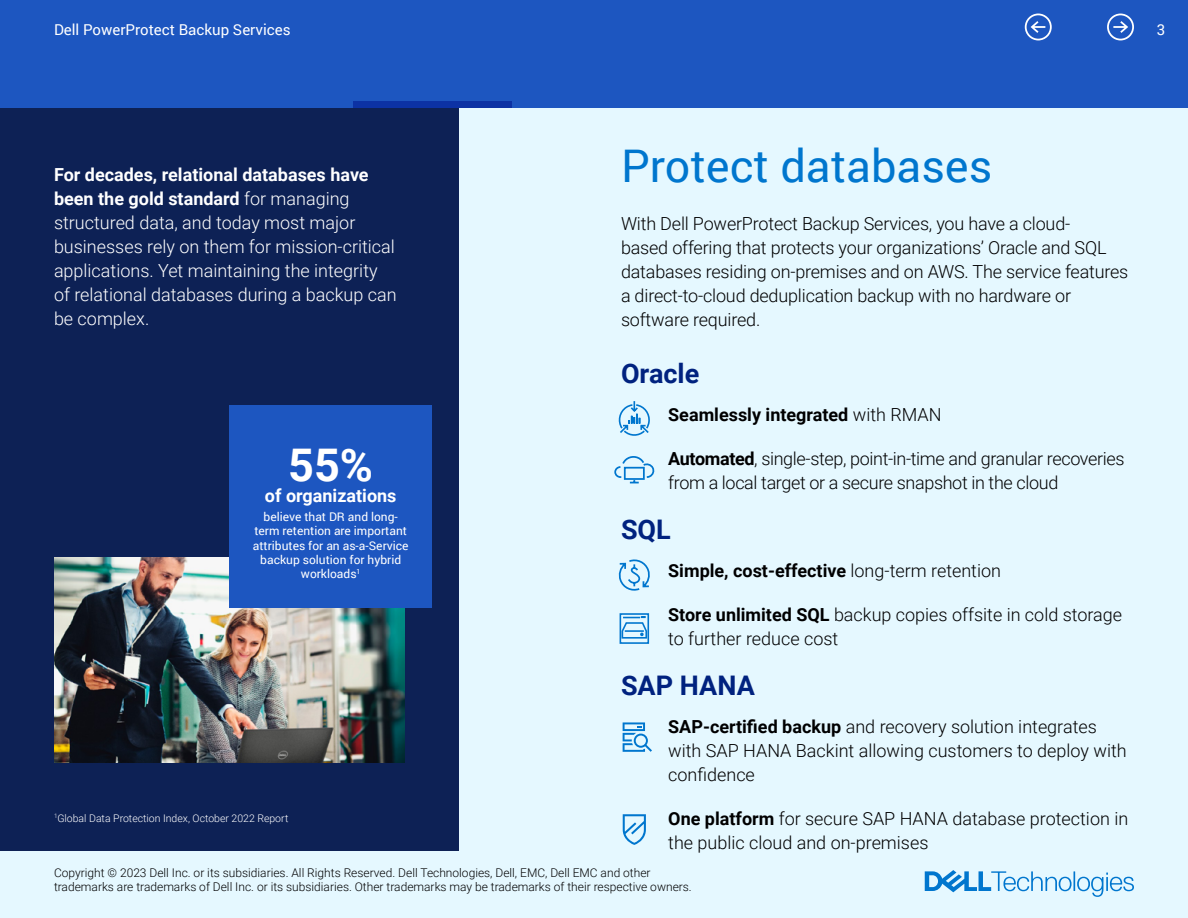
<style>
.page{position:relative;width:1188px;height:918px;background:#fff}
.page>*{position:absolute;margin:0;border:0;box-sizing:border-box;transform-origin:0 0}
.Page_Header{font:45px "Roboto";color:#0076ce}
.t1{font:700 45px "Roboto";color:#fff}
.Body_Copy_Header{font:700 27px "Roboto";color:#00227f}
.Body_Copy_Icons{font:300 18px/24px "Roboto";color:#000}
.Page_Copy{font:300 18px/24px "Roboto";letter-spacing:-.01em;color:#000}
.Sidebar{font:300 18px/24px "Roboto";color:#fff}
.Body_Copy_Icons-2{font:300 18px/24px "Roboto";letter-spacing:-.02em;color:#000}
.Body_Copy_Icons-3{font:700 18px "Roboto";color:#000}
.t2{font:700 18px "Roboto";color:#fff}
.t3{font:15px "Roboto";color:#fff}
.t4{font:300 12px/14.4px "Roboto";color:#000}
.Stats{font:12px/14.4px "Roboto";color:#fff;text-align:center}
.Source{font:300 10.5px "Roboto";color:#fff}
.s1{font-weight:700}
.s2{font-weight:300}
</style>
<div class="page">
<div style="left:0;top:108px;width:1188px;height:810px;background:#e5f8ff"></div>
<div style="left:0;top:0;width:1188px;height:108px;background:#1d56c0"></div>
<div style="left:0;top:108px;width:459px;height:742px;background:#0d2155"></div>
<img style="left:54px;top:557px;width:351px;height:206px">
<div style="left:353px;top:101px;width:159px;height:7px;background:#0c32a4"></div>
<svg style="left:618px;top:559px;width:32px;height:32px"></svg>
<svg style="left:619px;top:613px;width:31px;height:31px"></svg>
<svg style="left:618px;top:401px;width:32px;height:35px"></svg>
<svg style="left:614px;top:456px;width:41px;height:28px"></svg>
<svg style="left:623px;top:722px;width:29px;height:30px"></svg>
<svg style="left:623px;top:814px;width:23px;height:31px"></svg>
<svg style="left:925px;top:870px;width:209px;height:27px"></svg>
<div style="left:230px;top:405px;width:202px;height:203px;background:#1d56c0"></div>
<svg style="left:1107px;top:14px;width:27px;height:26px"></svg>
<svg style="left:1025px;top:14px;width:27px;height:26px"></svg>
<p class="t3" style="left:54px;top:19px;width:238px">Dell PowerProtect Backup Services</p>
<p class="t3" style="left:1157px;top:19px;width:10px">3</p>
<p class="Sidebar" style="left:54px;top:162px;width:344px"><span class="s1">For decades, relational databases have been the gold standard</span> for managing structured data, and today most major businesses rely on them for mission-critical applications. Yet maintaining the integrity of relational databases during a backup can be complex.</p>
<p class="t1" style="left:288px;top:434px;width:86px">55%</p>
<p class="t2" style="left:265px;top:483px;width:133px">of organizations</p>
<p class="Stats" style="left:253px;top:509px;width:157px">believe that DR and long&shy;term retention are important attributes for an as-a-Service backup solution for hybrid workloads<sup>1</sup></p>
<p class="Source" style="left:54px;top:811px;width:236px"><sup>1</sup>Global Data Protection Index, October 2022 Report</p>
<p class="Page_Header" style="left:621px;top:134px;width:373px">Protect databases</p>
<p class="Page_Copy" style="left:621px;top:211px;width:509px">With Dell PowerProtect Backup Services, you have a cloud-<br>based offering that protects your organizations’ Oracle and SQL databases residing on-premises and on AWS. The service features a direct-to-cloud deduplication backup with no hardware or software required.</p>
<p class="Body_Copy_Header" style="left:621px;top:355px;width:80px">Oracle</p>
<p class="Body_Copy_Icons-3" style="left:668px;top:402px;width:275px">Seamlessly integrated <span class="s2">with RMAN</span></p>
<p class="Body_Copy_Icons-2" style="left:668px;top:446px;width:458px"><span class="s1">Automated</span>, single-step, point-in-time and granular recoveries from a local target or a secure snapshot in the cloud</p>
<p class="Body_Copy_Header" style="left:621px;top:511px;width:51px">SQL</p>
<p class="Body_Copy_Icons-3" style="left:668px;top:558px;width:334px">Simple, cost-effective <span class="s2">long-term retention</span></p>
<p class="Body_Copy_Icons" style="left:668px;top:602px;width:456px"><span class="s1">Store unlimited SQL</span> backup copies offsite in cold storage to further reduce cost</p>
<p class="Body_Copy_Header" style="left:621px;top:667px;width:135px">SAP HANA</p>
<p class="Body_Copy_Icons" style="left:668px;top:714px;width:460px"><span class="s1">SAP-certified backup</span> and recovery solution integrates with SAP HANA Backint allowing customers to deploy with confidence</p>
<p class="Body_Copy_Icons" style="left:668px;top:806px;width:462px"><span class="s1">One platform</span> for secure SAP HANA database protection in the public cloud and on-premises</p>
<p class="t4" style="left:54px;top:865px;width:639px">Copyright © 2023 Dell Inc. or its subsidiaries. All Rights Reserved. Dell Technologies, Dell, EMC, Dell EMC and other trademarks are trademarks of Dell Inc. or its subsidiaries. Other trademarks may be trademarks of their respective owners.</p>
</div>
